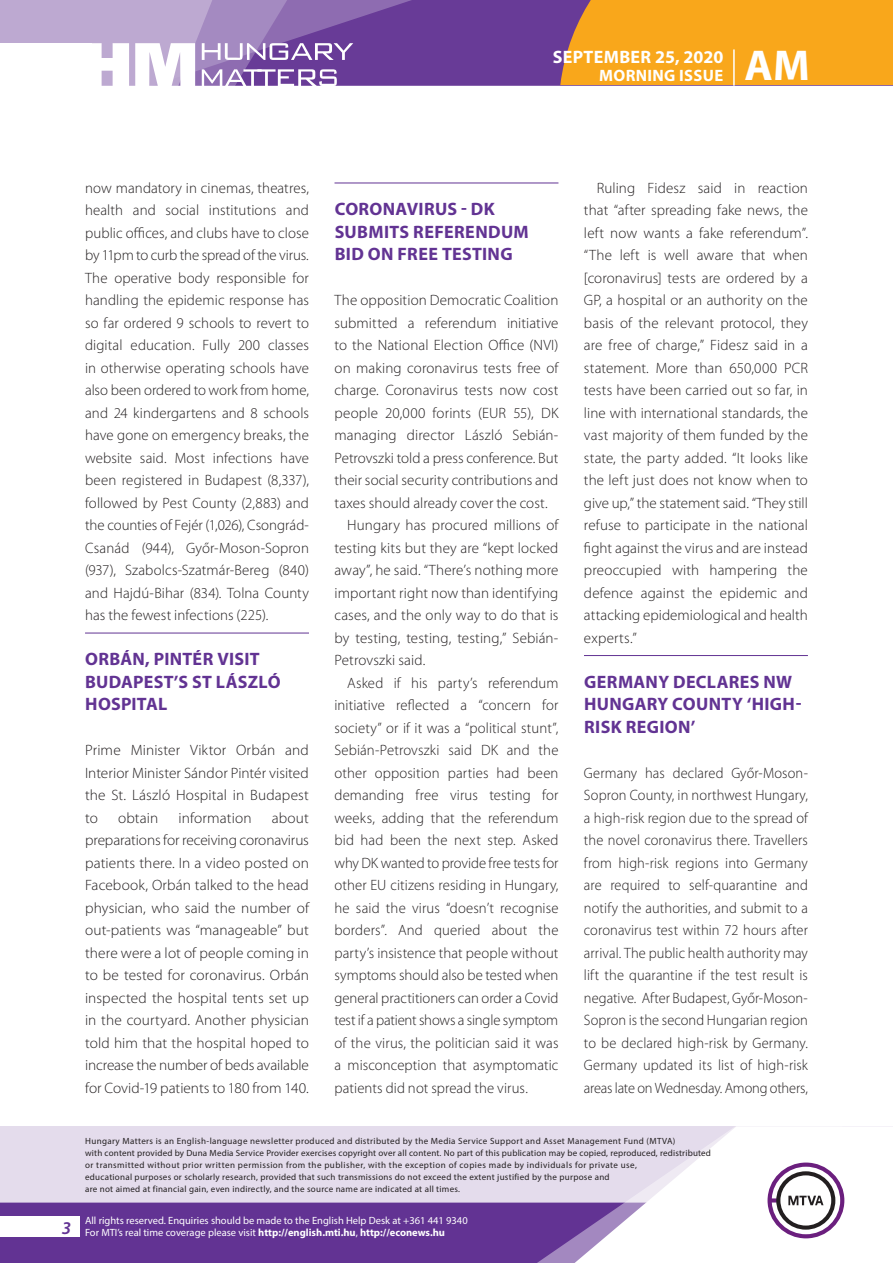
<style>
.page{position:relative;width:893px;height:1263px;background:#fff}
.page>*{position:absolute;margin:0;border:0;box-sizing:border-box;transform-origin:0 0}
.t1{font:700 43.35px "Myriad Pro";color:#fff}
._01_cimsor{font:700 18px/22.5px "Myriad Pro";letter-spacing:.015em;color:#623393}
.t2{font:700 18px "Myriad Pro";letter-spacing:.02em;color:#fff}
.t3{font:italic 600 18px "Myriad Pro";color:#623393}
.t4{font:700 16.5px "Myriad Pro";letter-spacing:.02em;color:#fff}
._03_kenyer_szöveg-1{font:300 15px/22.5px "Myriad Pro";letter-spacing:.005em;color:#231f20;text-align:justify}
._03_kenyer_szöveg-2{font:300 15px/22.5px "Myriad Pro";letter-spacing:.005em;color:#231f20;text-align:justify}
._03_kenyer_szöveg-1-2{font:300 15px/22.5px "Myriad Pro";letter-spacing:.005em;color:#231f20;text-align:justify;scale:.96 1}
.t5{font:10.5px/12px "Myriad Pro";color:#fff}
.t6{font:9px/12px "Myriad Pro";letter-spacing:.03em;color:#231f20}
.s1{font-weight:700}
</style>
<div class="page">
<div style="left:0;top:1126px;width:893px;height:137px;background:#e4dcec"></div>
<div style="left:0;top:1202px;width:506px;height:61px;background:#623393"></div>
<svg style="left:506px;top:1202px;width:69px;height:61px;background:#6b3e99"></svg>
<svg style="left:575px;top:1126px;width:318px;height:137px"></svg>
<div style="left:0;top:1216px;width:79px;height:20px;background:#fff"></div>
<div style="left:0;top:0;width:893px;height:85px;background:#683b97"></div>
<div style="left:560px;top:0;width:333px;height:85px;background:#f9a71b"></div>
<hr style="left:733px;top:49px;width:2px;height:37px;background:#fff">
<svg style="left:0;top:0;width:479px;height:86px"></svg>
<hr style="left:85px;top:633px;width:224px;height:1px;background:#623393">
<hr style="left:334px;top:183px;width:224px;height:1px;background:#623393">
<hr style="left:584px;top:655px;width:224px;height:1px;background:#623393">
<p class="t2" style="left:553px;top:45px;width:172px">SEPTEMBER 25, 2020</p>
<p class="t4" style="left:599px;top:65px;width:125px">MORNING ISSUE</p>
<h1 class="t1" style="left:745px;top:37px;width:67px">AM</h1>
<p class="_03_kenyer_szöveg-1" style="left:85px;top:176px;width:225px">now mandatory in cinemas, theatres, health and social institutions and public offices, and clubs have to close by 11pm to curb the spread of the virus.<br>The operative body responsible for handling the epidemic response has so far ordered 9 schools to revert to digital education. Fully 200 classes in otherwise operating schools have also been ordered to work from home, and 24 kindergartens and 8 schools have gone on emergency breaks, the website said. Most infections have been registered in Budapest (8,337), followed by Pest County (2,883) and the counties of Fejér (1,026), Csongrád-Csanád (944), Győr-Moson-Sopron (937), Szabolcs-Szatmár-Bereg (840) and Hajdú-Bihar (834). Tolna County has the fewest infections (225).</p>
<p class="_01_cimsor" style="left:85px;top:647px;width:197px">ORBÁN, PINTÉR VISIT<br>BUDAPEST’S ST LÁSZLÓ<br>HOSPITAL</p>
<p class="_03_kenyer_szöveg-1" style="left:85px;top:739px;width:225px">Prime Minister Viktor Orbán and Interior Minister Sándor Pintér visited the St. László Hospital in Budapest to</p>
<p class="_03_kenyer_szöveg-1" style="left:118px;top:806px;width:42px">obtain</p>
<p class="_03_kenyer_szöveg-1" style="left:179px;top:806px;width:74px">information</p>
<p class="_03_kenyer_szöveg-1" style="left:85px;top:806px;width:225px;text-indent:187px">about preparations for receiving coronavirus patients there. In a video posted on Facebook, Orbán talked to the head physician, who said the number of out-patients was “manageable” but there were a lot of people coming in to be tested for coronavirus. Orbán inspected the hospital tents set up in the courtyard. Another physician told him that the hospital hoped to increase the number of beds available for Covid-19 patients to 180 from 140.</p>
<p class="_01_cimsor" style="left:335px;top:197px;width:196px">CORONAVIRUS - DK<br>SUBMITS REFERENDUM<br>BID ON FREE TESTING</p>
<p class="_03_kenyer_szöveg-1" style="left:334px;top:289px;width:225px">The opposition Democratic Coalition submitted a referendum initiative to the National Election Office (NVI) on making coronavirus tests free of charge. Coronavirus tests now cost people 20,000 forints (EUR 55), DK managing director László Sebián-Petrovszki told a press conference. But their social security contributions and taxes should already cover the cost.</p>
<p class="_03_kenyer_szöveg-2" style="left:334px;top:514px;width:225px;text-indent:13px">Hungary has procured millions of testing kits but they are “kept locked away”, he said. “There’s nothing more important right now than identifying cases, and the only way to do that is by testing, testing, testing,” Sebián-Petrovszki said.</p>
<p class="_03_kenyer_szöveg-2" style="left:334px;top:671px;width:225px;text-indent:13px">Asked if his party’s referendum initiative reflected a “concern for society” or if it was a “political stunt”, Sebián-Petrovszki said DK and the other opposition parties had been demanding free virus testing for weeks, adding that the referendum bid had been the next step. Asked why DK wanted to provide free tests for other EU citizens residing in Hungary, he said the virus “doesn’t recognise borders”. And queried about the party’s insistence that people without symptoms should also be tested when general practitioners can order a Covid test if a patient shows a single symptom of the virus, the politician said it was a misconception that asymptomatic patients did not spread the virus.</p>
<p class="_03_kenyer_szöveg-2" style="left:584px;top:176px;width:225px;text-indent:13px">Ruling Fidesz said in reaction that “after spreading fake news, the left now wants a fake referendum”. “The left is well aware that when [coronavirus] tests are ordered by a GP, a hospital or an authority on the basis of the relevant protocol, they are free of charge,” Fidesz said in a statement. More than 650,000 PCR tests have been carried out so far, in line with international standards, the vast majority of them funded by the state, the party added. “It looks like the left just does not know when to give up,” the statement said. “They still refuse to participate in the national fight against the virus and are instead preoccupied with hampering the defence against the epidemic and attacking epidemiological and health experts.”</p>
<p class="_01_cimsor" style="left:584px;top:670px;width:219px">GERMANY DECLARES NW<br>HUNGARY COUNTY ‘HIGH-<br>RISK REGION’</p>
<p class="_03_kenyer_szöveg-1-2" style="left:584px;top:761px;width:235px">Germany has declared Győr-Moson-Sopron County, in northwest Hungary, a high-risk region due to the spread of the novel coronavirus there. Travellers from high-risk regions into Germany are required to self-quarantine and notify the authorities, and submit to a coronavirus test within 72 hours after arrival. The public health authority may lift the quarantine if the test result is negative. After Budapest, Győr-Moson-Sopron is the second Hungarian region to be declared high-risk by Germany.<br>Germany updated its list of high-risk areas late on Wednesday. Among others,</p>
<p class="t3" style="left:62px;top:1217px;width:11px">3</p>
<p class="t6" style="left:85px;top:1134px;width:627px">Hungary Matters is an English-language newsletter produced and distributed by the Media Service Support and Asset Management Fund (MTVA)<br>with content provided by Duna Media Service Provider exercises copyright over all content. No part of this publication may be copied, reproduced, redistributed or transmitted without prior written permission from the publisher, with the exception of copies made by individuals for private use,<br>educational purposes or scholarly research, provided that such transmissions do not exceed the extent justified by the purpose and<br>are not aimed at financial gain, even indirectly, and the source name are indicated at all times.</p>
<p class="t5" style="left:85px;top:1214px;width:384px">All rights reserved. Enquiries should be made to the English Help Desk at +361 441 9340<br>For MTI’s real time coverage please visit <span class="s1">http://english.mti.hu</span>, <span class="s1">http://econews.hu</span></p>
</div>
